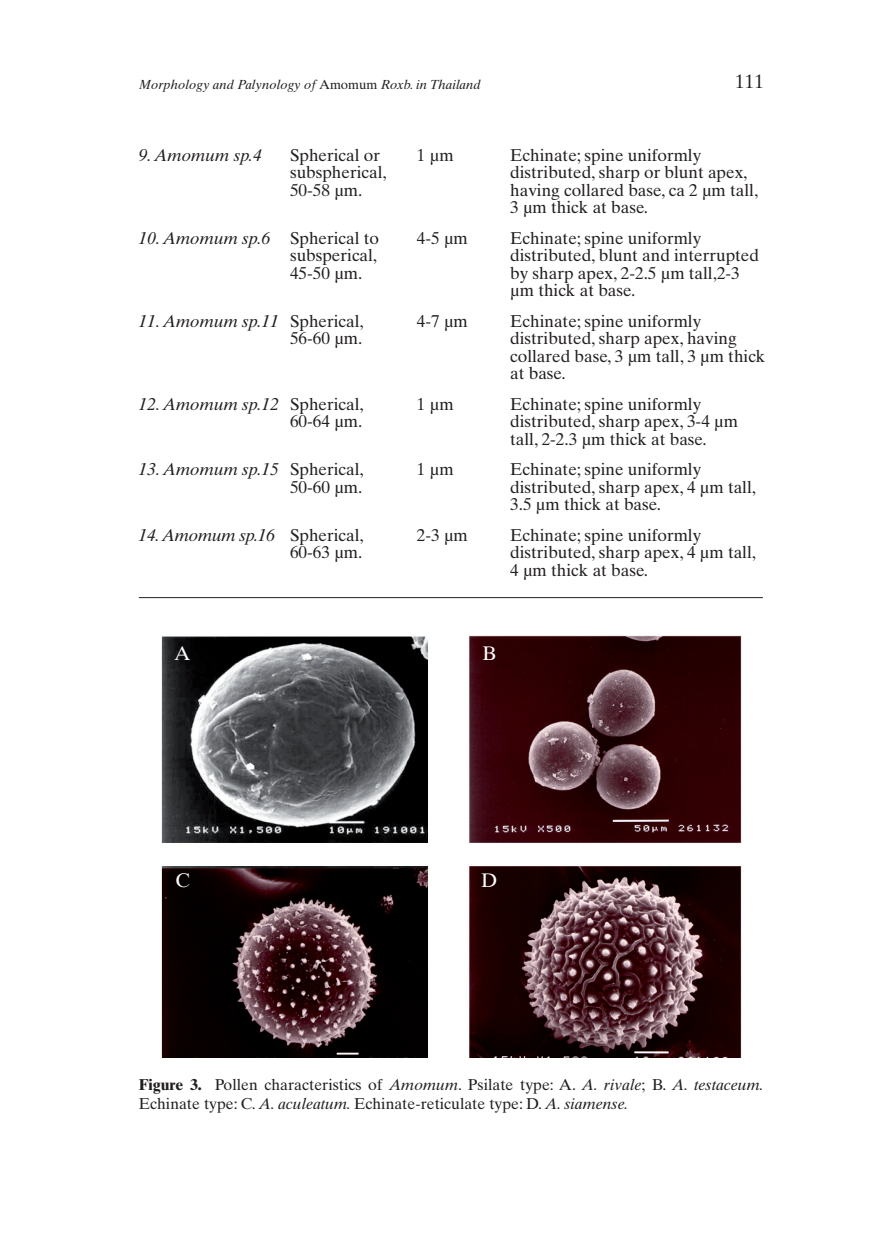
<style>
.page{position:relative;width:882px;height:1260px;background:#fff}
.page>*{position:absolute;margin:0;border:0;box-sizing:border-box;transform-origin:0 0}
.t1{font:19.6px "Times Ten";color:#fff}
.t2{font:19.25px "Times Ten";color:#231f20}
.t3{font:17.15px/17.5px "Times Ten";color:#231f20}
.t4{font:italic 17.15px "Times Ten";color:#231f20}
.t5{font:15.75px/18.9px "Times Ten";color:#231f20}
.t6{font:italic 13.12px "Times Ten";color:#231f20}
.s1{font-style:normal}
.s2{font-style:italic}
.s3{font-weight:700}
</style>
<div class="page">
<hr style="left:139px;top:597px;width:624px;height:1px;background:#231f20">
<img style="left:161px;top:635px;width:581px;height:422px">
<p class="t6" style="left:139px;top:77px;width:343px">Morphology and Palynology of <span class="s1">Amomum</span> Roxb. in Thailand</p>
<p class="t2" style="left:735px;top:70px;width:30px">111</p>
<p class="t4" style="left:139px;top:145px;width:124px">9. Amomum sp.4</p>
<p class="t3" style="left:290px;top:146px;width:98px">Spherical or subspherical,<br>50-58 µm.</p>
<p class="t3" style="left:417px;top:146px;width:38px">1 µm</p>
<p class="t3" style="left:510px;top:146px;width:250px">Echinate; spine uniformly distributed, sharp or blunt apex, having collared base, ca 2 µm tall,<br>3 µm thick at base.</p>
<p class="t3" style="left:290px;top:229px;width:91px;text-align:justify;text-indent:-151px"><span class="s2">10. Amomum sp.6</span> Spherical to subsperical, 45-50 µm.</p>
<p class="t3" style="left:417px;top:229px;width:52px">4-5 µm</p>
<p class="t3" style="left:510px;top:229px;width:250px">Echinate; spine uniformly distributed, blunt and interrupted by sharp apex, 2-2.5 µm tall,2-3 µm thick at base.</p>
<p class="t3" style="left:139px;top:312px;width:227px;text-align:right"><span class="s2">11. Amomum sp.11</span> Spherical,<br>56-60 µm.</p>
<p class="t3" style="left:417px;top:312px;width:52px">4-7 µm</p>
<p class="t3" style="left:510px;top:312px;width:257px">Echinate; spine uniformly distributed, sharp apex, having collared base, 3 µm tall, 3 µm thick at base.</p>
<p class="t3" style="left:139px;top:395px;width:227px;text-align:right"><span class="s2">12. Amomum sp.12</span> Spherical,<br>60-64 µm.</p>
<p class="t3" style="left:417px;top:395px;width:38px">1 µm</p>
<p class="t3" style="left:510px;top:395px;width:229px">Echinate; spine uniformly distributed, sharp apex, 3-4 µm tall, 2-2.3 µm thick at base.</p>
<p class="t3" style="left:139px;top:461px;width:227px;text-align:right"><span class="s2">13. Amomum sp.15</span> Spherical,<br>50-60 µm.</p>
<p class="t3" style="left:417px;top:461px;width:38px">1 µm</p>
<p class="t3" style="left:510px;top:461px;width:247px">Echinate; spine uniformly distributed, sharp apex, 4 µm tall,<br>3.5 µm thick at base.</p>
<p class="t3" style="left:139px;top:526px;width:227px;text-align:right"><span class="s2">14. Amomum sp.16</span> Spherical,<br>60-63 µm.</p>
<p class="t3" style="left:417px;top:526px;width:52px">2-3 µm</p>
<p class="t3" style="left:510px;top:526px;width:247px">Echinate; spine uniformly distributed, sharp apex, 4 µm tall,<br>4 µm thick at base.</p>
<p class="t1" style="left:174px;top:642px;width:18px">A</p>
<p class="t1" style="left:482px;top:642px;width:16px">B</p>
<p class="t1" style="left:175px;top:869px;width:16px">C</p>
<p class="t1" style="left:481px;top:869px;width:16px">D</p>
<p class="t5" style="left:139px;top:1076px;width:626px"><span class="s3">Figure 3.</span> Pollen characteristics of <span class="s2">Amomum</span>. Psilate type: A. <span class="s2">A. rivale</span>; B. <span class="s2">A. testaceum.<br></span>Echinate type: C. <span class="s2">A. aculeatum.</span> Echinate-reticulate type: D. <span class="s2">A. siamense.</span></p>
</div>
